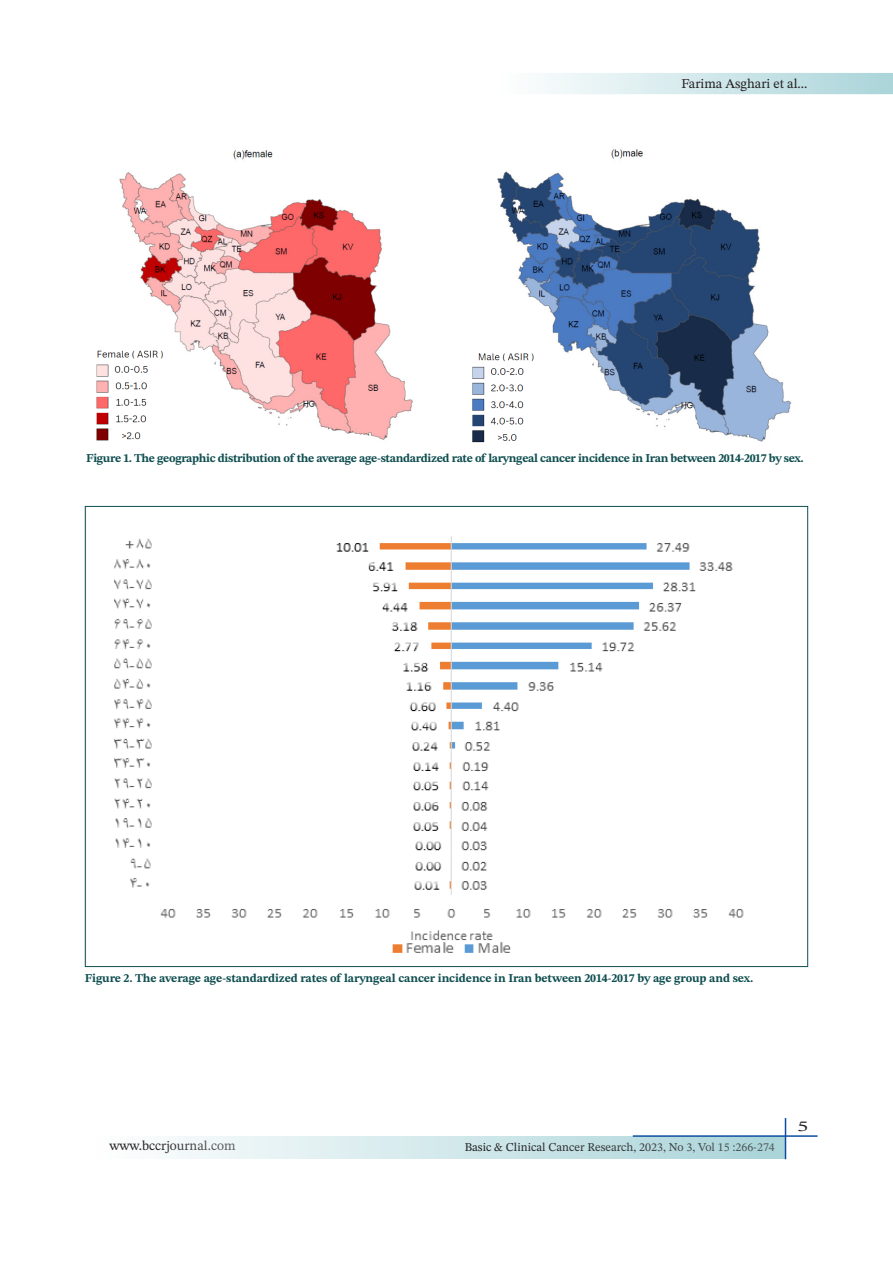
<style>
.page{position:relative;width:893px;height:1263px;background:#fff}
.page>*{position:absolute;margin:0;border:0;box-sizing:border-box;transform-origin:0 0}
.t1{font:15px "STIX Two Text";color:#231f20;scale:1.5 1}
.t2{font:13.5px "STIX Two Text";color:#231f20}
.t3{font:700 12px "STIX Two Text";letter-spacing:-.03em;color:#0f4e50}
.t4{font:700 12px "STIX Two Text";letter-spacing:-.01em;color:#0f4e50}
.t5{font:12px "STIX Two Text";color:#231f20}
</style>
<div class="page">
<div style="left:90px;top:1136px;width:695px;height:22px;background:linear-gradient(to right,#fffffe,#a9d4d9)"></div>
<hr style="left:633px;top:1135px;width:184px;height:2px;background:#0d4da1">
<hr style="left:785px;top:1118px;width:1px;height:41px;background:#0d4da1">
<svg style="left:544px;top:73px;width:349px;height:22px;background:#d1e7ea"></svg>
<img style="left:497px;top:149px;width:295px;height:293px">
<img style="left:119px;top:150px;width:294px;height:290px">
<img style="left:472px;top:348px;width:75px;height:95px">
<img style="left:96px;top:345px;width:74px;height:96px">
<img style="left:114px;top:536px;width:630px;height:417px">
<p class="t2" style="left:681px;top:74px;width:127px">Farima Asghari et al...</p>
<p class="t3" style="left:86px;top:449px;width:719px">Figure 1. The geographic distribution of the average age-standardized rate of laryngeal cancer incidence in Iran between 2014-2017 by sex.</p>
<p class="t4" style="left:85px;top:970px;width:670px">Figure 2. The average age-standardized rates of laryngeal cancer incidence in Iran between 2014-2017 by age group and sex.</p>
<p class="t2" style="left:109px;top:1136px;width:128px">www.bccrjournal.com</p>
<p class="t5" style="left:465px;top:1139px;width:312px">Basic &amp; Clinical Cancer Research, 2023, No 3, Vol 15 :266-274</p>
<p class="t1" style="left:797px;top:1115px;width:9px">5</p>
</div>
